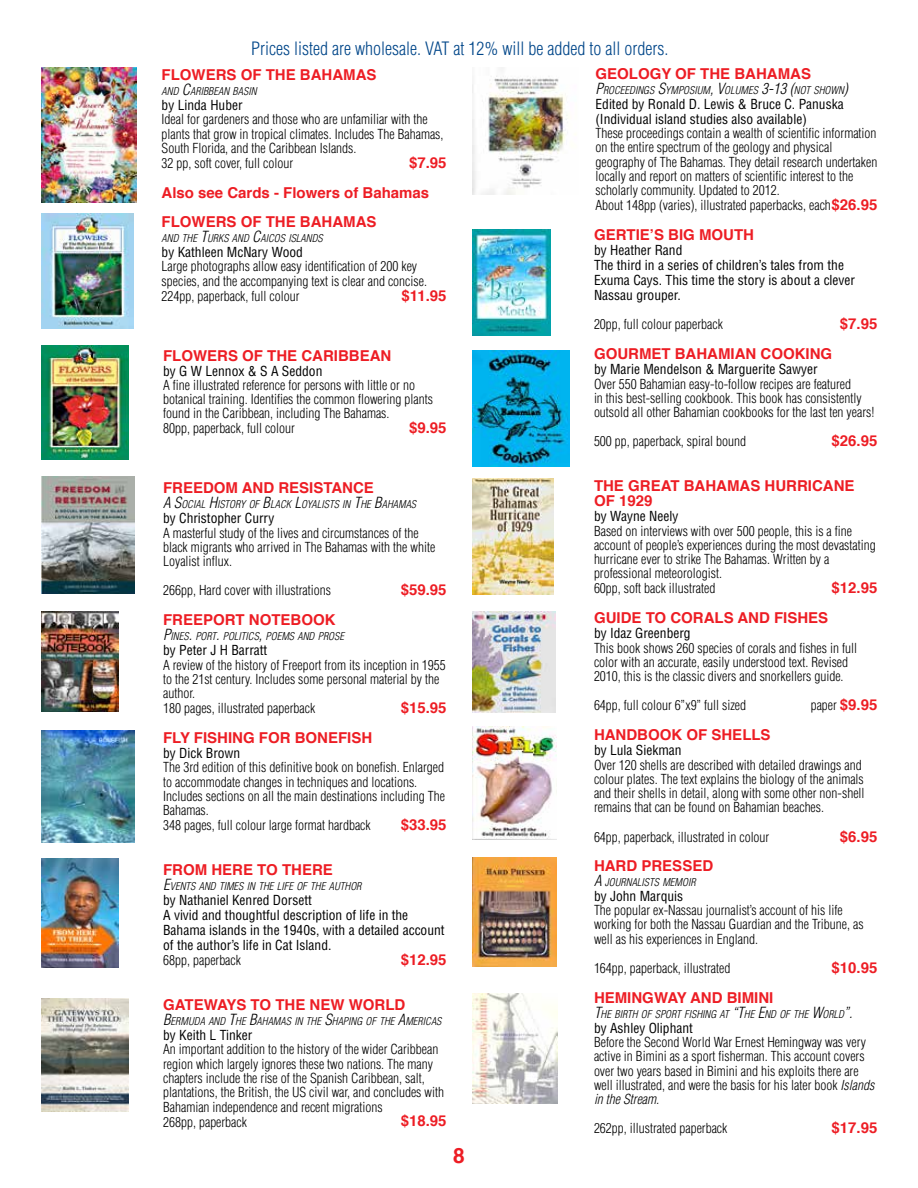
<style>
.page{position:relative;width:918px;height:1188px;background:#fff}
.page>*{position:absolute;margin:0;border:0;box-sizing:border-box;transform-origin:0 0}
.t1{font:700 21px "Helvetica";color:#ed1d24}
.t2{font:300 condensed 18px "Helvetica";color:#004689}
.t3{font:700 15px/29.7px "Helvetica";color:#ed1d24}
.t4{font:300 condensed 13.5px/14.4px "Helvetica";color:#000}
.t5{font:condensed 13.5px/15px "Helvetica";color:#000}
.t6{font:italic 300 condensed 10.5px "Helvetica";color:#000}
.s1{font-size:15px}
.s2{font-weight:700;font-stretch:normal;font-size:15px;color:#ed1d24}
.s3{font-style:italic}
</style>
<div class="page">
<img style="left:42px;top:68px;width:94px;height:135px">
<img style="left:42px;top:214px;width:91px;height:115px">
<img style="left:42px;top:346px;width:87px;height:114px">
<img style="left:42px;top:476px;width:93px;height:118px">
<img style="left:42px;top:612px;width:77px;height:99px">
<img style="left:42px;top:731px;width:92px;height:111px">
<img style="left:42px;top:859px;width:77px;height:109px">
<img style="left:42px;top:999px;width:86px;height:113px">
<img style="left:472px;top:68px;width:96px;height:127px">
<img style="left:472px;top:229px;width:79px;height:106px">
<img style="left:472px;top:350px;width:97px;height:116px">
<img style="left:472px;top:478px;width:81px;height:116px">
<img style="left:472px;top:611px;width:84px;height:102px">
<img style="left:472px;top:727px;width:85px;height:112px">
<img style="left:472px;top:857px;width:85px;height:110px">
<img style="left:472px;top:993px;width:86px;height:111px">
<h2 class="t2" style="left:251px;top:37px;width:419px">Prices listed are wholesale. VAT at 12% will be added to all orders.</h2>
<p class="t3" style="left:162px;top:60px;width:216px">FLOWERS OF THE BAHAMAS</p>
<p class="t6" style="left:162px;top:85px;width:96px">AND <span class="s1">C</span>ARIBBEAN BASIN</p>
<p class="t5" style="left:162px;top:98px;width:82px">by Linda Huber</p>
<p class="t4" style="left:162px;top:112px;width:283px">Ideal for gardeners and those who are unfamiliar with the plants that grow in tropical climates. Includes The Bahamas, South Florida, and the Caribbean Islands.<br>32 pp, soft cover, full colour</p>
<p class="t3" style="left:596px;top:59px;width:217px">GEOLOGY OF THE BAHAMAS</p>
<p class="t6" style="left:596px;top:83px;width:254px"><span class="s1">P</span>ROCEEDINGS <span class="s1">S</span>YMPOSIUM<span class="s1">, V</span>OLUMES <span class="s1">3-13 (</span>NOT SHOWN<span class="s1">)</span></p>
<p class="t5" style="left:596px;top:96px;width:250px">Edited by Ronald D. Lewis &amp; Bruce C. Panuska (Individual island studies also available)</p>
<p class="t4" style="left:596px;top:126px;width:283px">These proceedings contain a wealth of scientific information on the entire spectrum of the geology and physical geography of The Bahamas. They detail research undertaken locally and report on matters of scientific interest to the scholarly community. Updated to 2012.<br>About 148pp (varies), illustrated paperbacks, each <span class="s2">$26.95</span></p>
<p class="t3" style="left:594px;top:220px;width:162px">GERTIE’S BIG MOUTH</p>
<p class="t5" style="left:594px;top:243px;width:263px">by Heather Rand<br>The third in a series of children’s tales from the<br>Exuma Cays. This time the story is about a clever<br>Nassau grouper.</p>
<p class="t4" style="left:594px;top:317px;width:130px">20pp, full colour paperback</p>
<p class="t3" style="left:840px;top:309px;width:39px">$7.95</p>
<p class="t3" style="left:594px;top:339px;width:240px">GOURMET BAHAMIAN COOKING</p>
<p class="t5" style="left:594px;top:362px;width:225px">by Marie Mendelson &amp; Marguerite Sawyer</p>
<p class="t4" style="left:594px;top:376px;width:282px">Over 550 Bahamian easy-to-follow recipes are featured<br>in this best-selling cookbook. This book has consistently outsold all other Bahamian cookbooks for the last ten years!</p>
<p class="t4" style="left:594px;top:434px;width:154px">500 pp, paperback, spiral bound</p>
<p class="t3" style="left:832px;top:426px;width:47px">$26.95</p>
<p class="t3" style="left:594px;top:479px;width:262px;line-height:15px">THE GREAT BAHAMAS HURRICANE<br>OF 1929</p>
<p class="t5" style="left:594px;top:509px;width:86px">by Wayne Neely</p>
<p class="t4" style="left:594px;top:523px;width:283px">Based on interviews with over 500 people, this is a fine account of people’s experiences during the most devastating hurricane ever to strike The Bahamas. Written by a professional meteorologist.<br>60pp, soft back illustrated</p>
<p class="t3" style="left:162px;top:148px;width:286px;text-indent:247px">$7.95<br>Also see Cards - Flowers of Bahamas<br>FLOWERS OF THE BAHAMAS</p>
<p class="t6" style="left:162px;top:232px;width:163px">AND THE <span class="s1">T</span>URKS AND <span class="s1">C</span>AICOS ISLANDS</p>
<p class="t5" style="left:162px;top:245px;width:143px">by Kathleen McNary Wood</p>
<p class="t4" style="left:162px;top:259px;width:267px">Large photographs allow easy identification of 200 key species, and the accompanying text is clear and concise.<br>224pp, paperback, full colour</p>
<p class="t3" style="left:402px;top:281px;width:47px">$11.95</p>
<p class="t3" style="left:163px;top:341px;width:230px">FLOWERS OF THE CARIBBEAN</p>
<p class="t5" style="left:163px;top:363px;width:161px">by G W Lennox &amp; S A Seddon</p>
<p class="t4" style="left:163px;top:378px;width:271px">A fine illustrated reference for persons with little or no botanical training. Identifies the common flowering plants found in the Caribbean, including The Bahamas.<br>80pp, paperback, full colour</p>
<p class="t3" style="left:409px;top:414px;width:39px">$9.95</p>
<p class="t3" style="left:163px;top:474px;width:212px">FREEDOM AND RESISTANCE</p>
<p class="t6" style="left:163px;top:498px;width:255px"><span class="s1">A S</span>OCIAL <span class="s1">H</span>ISTORY OF <span class="s1">B</span>LACK <span class="s1">L</span>OYALISTS IN <span class="s1">T</span>HE <span class="s1">B</span>AHAMAS</p>
<p class="t5" style="left:163px;top:511px;width:113px">by Christopher Curry</p>
<p class="t4" style="left:163px;top:526px;width:274px">A masterful study of the lives and circumstances of the black migrants who arrived in The Bahamas with the white<br>Loyalist influx.</p>
<p class="t4" style="left:163px;top:583px;width:169px">266pp, Hard cover with illustrations</p>
<p class="t3" style="left:401px;top:576px;width:47px">$59.95</p>
<p class="t3" style="left:163px;top:606px;width:174px">FREEPORT NOTEBOOK</p>
<p class="t6" style="left:163px;top:630px;width:182px"><span class="s1">P</span>INES<span class="s1">.</span> PORT<span class="s1">.</span> POLITICS<span class="s1">,</span> POEMS AND PROSE</p>
<p class="t5" style="left:163px;top:643px;width:106px">by Peter J H Barratt</p>
<p class="t4" style="left:163px;top:657px;width:284px">A review of the history of Freeport from its inception in 1955 to the 21st century. Includes some personal material by the author.<br>180 pages, illustrated paperback</p>
<p class="t3" style="left:832px;top:573px;width:47px">$12.95</p>
<p class="t3" style="left:594px;top:603px;width:236px">GUIDE TO CORALS AND FISHES</p>
<p class="t5" style="left:594px;top:626px;width:98px">by Idaz Greenberg</p>
<p class="t4" style="left:594px;top:640px;width:265px">This book shows 260 species of corals and fishes in full color with an accurate, easily understood text. Revised<br>2010, this is the classic divers and snorkellers guide.</p>
<p class="t4" style="left:594px;top:698px;width:154px">64pp, full colour 6”x9” full sized</p>
<p class="t4" style="left:811px;top:698px;width:68px">paper <span class="s2">$9.95</span></p>
<p class="t3" style="left:594px;top:720px;width:178px">HANDBOOK OF SHELLS</p>
<p class="t5" style="left:594px;top:743px;width:89px">by Lula Siekman</p>
<p class="t4" style="left:594px;top:757px;width:272px">Over 120 shells are described with detailed drawings and colour plates. The text explains the biology of the animals and their shells in detail, along with some other non-shell remains that can be found on Bahamian beaches.</p>
<p class="t4" style="left:594px;top:829px;width:177px">64pp, paperback, illustrated in colour</p>
<p class="t3" style="left:840px;top:822px;width:39px">$6.95</p>
<p class="t3" style="left:594px;top:851px;width:121px">HARD PRESSED</p>
<p class="t6" style="left:594px;top:875px;width:103px"><span class="s1">A</span> JOURNALISTS MEMOIR</p>
<p class="t5" style="left:594px;top:888px;width:91px">by John Marquis</p>
<p class="t4" style="left:594px;top:903px;width:271px">The popular ex-Nassau journalist’s account of his life working for both the Nassau Guardian and the Tribune, as well as his experiences in England.</p>
<p class="t4" style="left:594px;top:961px;width:138px">164pp, paperback, illustrated</p>
<p class="t3" style="left:832px;top:953px;width:47px">$10.95</p>
<p class="t3" style="left:594px;top:983px;width:181px">HEMINGWAY AND BIMINI</p>
<p class="t6" style="left:594px;top:1007px;width:260px"><span class="s1">T</span>HE BIRTH OF SPORT FISHING AT <span class="s1">“T</span>HE <span class="s1">E</span>ND OF THE <span class="s1">W</span>ORLD<span class="s1">”.</span></p>
<p class="t5" style="left:594px;top:1020px;width:100px">by Ashley Oliphant</p>
<p class="t4" style="left:594px;top:1035px;width:282px">Before the Second World War Ernest Hemingway was very active in Bimini as a sport fisherman. This account covers over two years based in Bimini and his exploits there are well illustrated, and were the basis for his later book <span class="s3">Islands in the Stream.</span></p>
<p class="t4" style="left:594px;top:1121px;width:135px">262pp, illustrated paperback</p>
<p class="t3" style="left:832px;top:1113px;width:47px">$17.95</p>
<p class="t3" style="left:401px;top:693px;width:47px">$15.95</p>
<p class="t3" style="left:163px;top:723px;width:211px">FLY FISHING FOR BONEFISH</p>
<p class="t5" style="left:163px;top:746px;width:79px">by Dick Brown</p>
<p class="t4" style="left:163px;top:760px;width:283px">The 3rd edition of this definitive book on bonefish. Enlarged to accommodate changes in techniques and locations.<br>Includes sections on all the main destinations including The Bahamas.<br>348 pages, full colour large format hardback</p>
<p class="t3" style="left:401px;top:810px;width:47px">$33.95</p>
<p class="t3" style="left:163px;top:855px;width:171px">FROM HERE TO THERE</p>
<p class="t6" style="left:163px;top:880px;width:200px"><span class="s1">E</span>VENTS AND TIMES IN THE LIFE OF THE AUTHOR</p>
<p class="t5" style="left:163px;top:893px;width:283px">by Nathaniel Kenred Dorsett<br>A vivid and thoughtful description of life in the Bahama islands in the 1940s, with a detailed account of the author’s life in Cat Island.</p>
<p class="t4" style="left:163px;top:953px;width:79px">68pp, paperback</p>
<p class="t3" style="left:401px;top:945px;width:47px">$12.95</p>
<p class="t3" style="left:163px;top:990px;width:244px">GATEWAYS TO THE NEW WORLD</p>
<p class="t6" style="left:163px;top:1015px;width:280px"><span class="s1">B</span>ERMUDA AND <span class="s1">T</span>HE <span class="s1">B</span>AHAMAS IN THE <span class="s1">S</span>HAPING OF THE <span class="s1">A</span>MERICAS</p>
<p class="t5" style="left:163px;top:1028px;width:91px">by Keith L Tinker</p>
<p class="t4" style="left:163px;top:1042px;width:282px">An important addition to the history of the wider Caribbean region which largely ignores these two nations. The many chapters include the rise of the Spanish Caribbean, salt, plantations, the British, the US civil war, and concludes with Bahamian independence and recent migrations<br>268pp, paperback</p>
<p class="t3" style="left:401px;top:1107px;width:47px">$18.95</p>
<h1 class="t1" style="left:453px;top:1139px;width:13px">8</h1>
</div>
